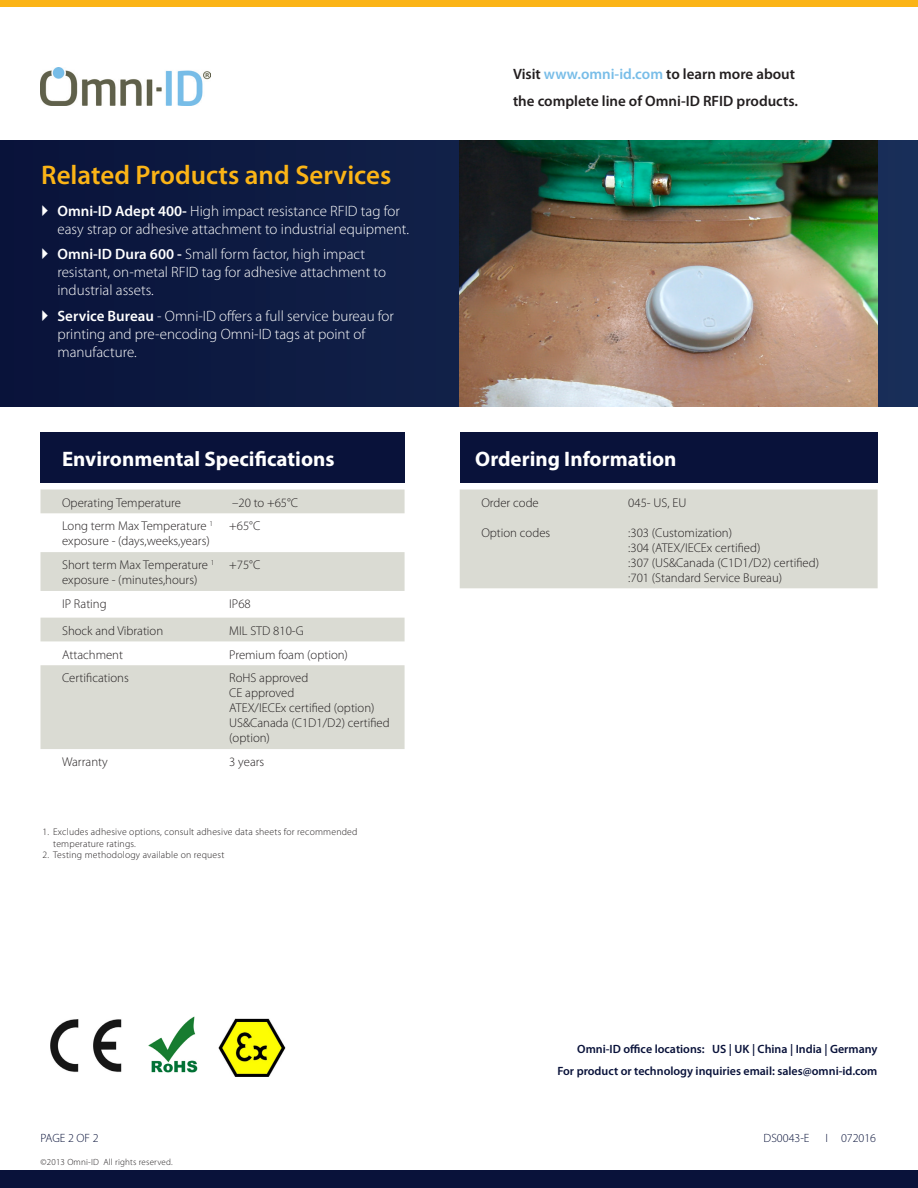
<style>
.page{position:relative;width:918px;height:1188px;background:#fff}
.page>*{position:absolute;margin:0;border:0;box-sizing:border-box;transform-origin:0 0}
._01_Heading{font:600 27px "Myriad Pro";color:#fbb416}
.Table_Body{font:700 21px "Myriad Pro";color:#fff}
.Table_Column_Head{font:700 21px "Myriad Pro";color:#fff}
._03_Bullet{font:300 15px/18px "Myriad Pro";color:#fff}
.t1{font:600 15px/27px "Myriad Pro";color:#231f20}
.Table_Body-2{font:300 12.75px/15px "Myriad Pro";color:#231f20}
._01_Heading-2{font:600 12px "Myriad Pro";color:#09123a}
._03_Body{font:600 12px "Myriad Pro";color:#09123a}
.DocumentRev_Number{font:300 12px "Myriad Pro";color:#09123a}
.t2{font:300 9.75px/11.2px "Myriad Pro";letter-spacing:.02em;color:#231f20}
.z_Copyright_text{font:300 9px "Myriad Pro";letter-spacing:.02em;color:#231f20}
.s1{font-weight:600}
.s2{color:#78bde8}
</style>
<div class="page">
<div style="left:0;top:1170px;width:918px;height:18px;background:#09123a"></div>
<img style="left:41px;top:68px;width:170px;height:37px">
<div style="left:0;top:0;width:918px;height:7px;background:#fbb416"></div>
<svg style="left:0;top:140px;width:918px;height:261px;background:#0e1b43"></svg>
<img style="left:50px;top:1019px;width:72px;height:53px">
<img style="left:218px;top:1018px;width:67px;height:59px">
<img style="left:148px;top:1017px;width:50px;height:56px">
<img style="left:460px;top:140px;width:418px;height:266px">
<div style="left:460px;top:432px;width:418px;height:51px;background:#09123a"></div>
<div style="left:460px;top:490px;width:418px;height:98px;background:#dadbd3"></div>
<div style="left:40px;top:432px;width:365px;height:51px;background:#09123a"></div>
<svg style="left:40px;top:490px;width:365px;height:259px;fill:#dadbd3"></svg>
<svg style="left:43px;top:205px;width:5px;height:11px"></svg>
<svg style="left:43px;top:248px;width:5px;height:11px"></svg>
<svg style="left:43px;top:310px;width:5px;height:11px"></svg>
<p class="_01_Heading" style="left:41px;top:158px;width:352px">Related Products and Services</p>
<p class="_03_Bullet" style="left:57px;top:201px;width:353px"><span class="s1">Omni-ID Adept 400-</span> High impact resistance RFID tag for easy strap or adhesive attachment to industrial equipment.</p>
<p class="_03_Bullet" style="left:57px;top:245px;width:330px"><span class="s1">Omni-ID Dura 600 -</span> Small form factor, high impact resistant, on-metal RFID tag for adhesive attachment to industrial assets.</p>
<p class="_03_Bullet" style="left:57px;top:306px;width:338px"><span class="s1">Service Bureau</span> - Omni-ID offers a full service bureau for printing and pre-encoding Omni-ID tags at point of manufacture.</p>
<p class="Table_Body" style="left:62px;top:445px;width:274px">Environmental Specifications</p>
<p class="Table_Body-2" style="left:62px;top:495px;width:120px">Operating Temperature</p>
<p class="Table_Body-2" style="left:232px;top:495px;width:68px">–20 to +65°C</p>
<p class="Table_Body-2" style="left:62px;top:519px;width:152px">Long term Max Temperature <sup>1 </sup>exposure - (days,weeks,years)</p>
<p class="Table_Body-2" style="left:229px;top:519px;width:33px">+65°C</p>
<p class="Table_Body-2" style="left:62px;top:557px;width:154px">Short term Max Temperature <sup>1 </sup>exposure - (minutes,hours)</p>
<p class="Table_Body-2" style="left:229px;top:557px;width:33px">+75°C</p>
<p class="Table_Body-2" style="left:62px;top:596px;width:46px">IP Rating</p>
<p class="Table_Body-2" style="left:229px;top:596px;width:23px">IP68</p>
<p class="Table_Body-2" style="left:62px;top:623px;width:103px">Shock and Vibration</p>
<p class="Table_Body-2" style="left:229px;top:623px;width:76px">MIL STD 810-G</p>
<p class="Table_Body-2" style="left:62px;top:647px;width:62px">Attachment</p>
<p class="Table_Body-2" style="left:229px;top:647px;width:120px">Premium foam (option)</p>
<p class="Table_Body-2" style="left:62px;top:670px;width:68px">Certifications</p>
<p class="Table_Body-2" style="left:229px;top:670px;width:81px">RoHS approved</p>
<p class="Table_Body-2" style="left:229px;top:685px;width:67px">CE approved</p>
<p class="Table_Body-2" style="left:229px;top:700px;width:147px">ATEX/IECEx certified (option)</p>
<p class="Table_Body-2" style="left:229px;top:715px;width:162px">US&amp;Canada (C1D1/D2) certified (option)</p>
<p class="Table_Body-2" style="left:62px;top:754px;width:47px">Warranty</p>
<p class="Table_Body-2" style="left:229px;top:754px;width:37px">3 years</p>
<p class="t2" style="left:53px;top:826px;width:306px;text-indent:-11px">1. Excludes adhesive options, consult adhesive data sheets for recommended temperature ratings.</p>
<p class="t2" style="left:42px;top:849px;width:183px">2. Testing methodology available on request</p>
<p class="t1" style="left:513px;top:60px;width:287px">Visit <span class="s2">www.omni-id.com</span> to learn more about the complete line of Omni-ID RFID products.</p>
<p class="Table_Column_Head" style="left:475px;top:445px;width:203px">Ordering Information</p>
<p class="Table_Body-2" style="left:481px;top:495px;width:59px">Order code</p>
<p class="Table_Body-2" style="left:481px;top:525px;width:70px">Option codes</p>
<p class="Table_Body-2" style="left:628px;top:495px;width:60px">045- US, EU</p>
<p class="Table_Body-2" style="left:628px;top:525px;width:105px">:303 (Customization)</p>
<p class="Table_Body-2" style="left:628px;top:540px;width:134px">:304 (ATEX/IECEx certified)</p>
<p class="Table_Body-2" style="left:628px;top:555px;width:192px">:307 (US&amp;Canada (C1D1/D2) certified)</p>
<p class="Table_Body-2" style="left:628px;top:570px;width:155px">:701 (Standard Service Bureau)</p>
<p class="_03_Body" style="left:577px;top:1041px;width:302px">Omni-ID office locations: US | UK | China | India | Germany</p>
<p class="_01_Heading-2" style="left:557px;top:1063px;width:322px">For product or technology inquiries email: sales@omni-id.com</p>
<p class="DocumentRev_Number" style="left:41px;top:1131px;width:60px">PAGE 2 OF 2</p>
<p class="DocumentRev_Number" style="left:764px;top:1131px;width:47px">DS0043-E</p>
<p class="DocumentRev_Number" style="left:825px;top:1131px;width:52px">I 072016</p>
<p class="z_Copyright_text" style="left:41px;top:1157px;width:133px">©2013 Omni-ID All rights reserved.</p>
</div>
